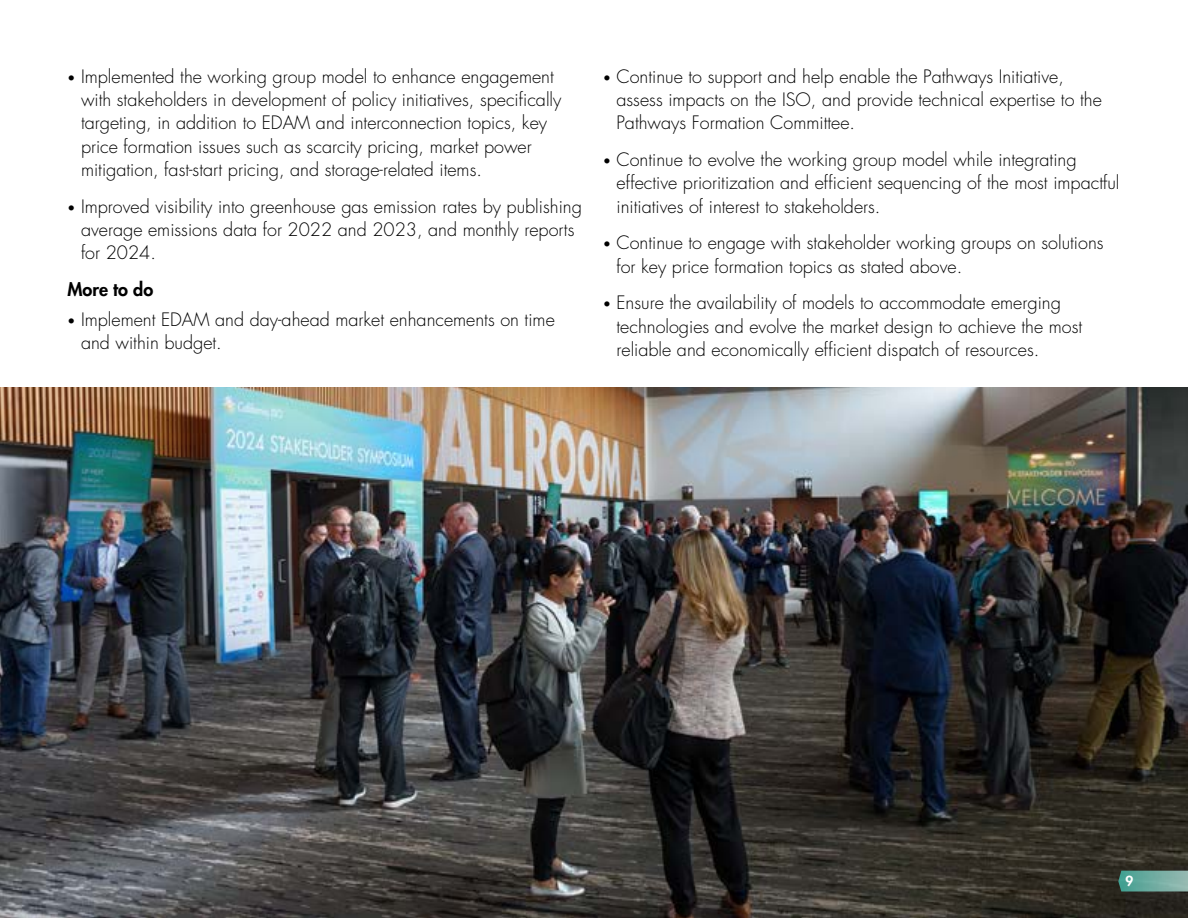
<style>
.page{position:relative;width:1188px;height:918px;background:#fff}
.page>*{position:absolute;margin:0;border:0;box-sizing:border-box;transform-origin:0 0}
.t1{font:300 18px/23.2px "Futura Std";color:#000}
.t2{font:800 18px "Futura Std";color:#000}
.t3{font:800 13.5px "Futura Std";color:#fff}
.s1{font-weight:500;font-size:13.5px}
</style>
<div class="page">
<img style="left:0;top:388px;width:1188px;height:530px">
<svg style="left:1118px;top:871px;width:70px;height:21px"></svg>
<p class="t1" style="left:81px;top:65px;width:482px;text-indent:-14px"><span class="s1">•</span> Implemented the working group model to enhance engagement with stakeholders in development of policy initiatives, specifically targeting, in addition to EDAM and interconnection topics, key price formation issues such as scarcity pricing, market power mitigation, fast-start pricing, and storage-related items.</p>
<p class="t1" style="left:81px;top:195px;width:502px;text-indent:-14px"><span class="s1">•</span> Improved visibility into greenhouse gas emission rates by publishing average emissions data for 2022 and 2023, and monthly reports for 2024.</p>
<p class="t2" style="left:68px;top:278px;width:87px">More to do</p>
<p class="t1" style="left:81px;top:308px;width:475px;text-indent:-14px"><span class="s1">•</span> Implement EDAM and day-ahead market enhancements on time and within budget.</p>
<p class="t1" style="left:616px;top:65px;width:487px;text-indent:-14px"><span class="s1">•</span> Continue to support and help enable the Pathways Initiative, assess impacts on the ISO, and provide technical expertise to the<br>Pathways Formation Committee.</p>
<p class="t1" style="left:616px;top:149px;width:505px;text-indent:-14px"><span class="s1">•</span> Continue to evolve the working group model while integrating effective prioritization and efficient sequencing of the most impactful initiatives of interest to stakeholders.</p>
<p class="t1" style="left:616px;top:232px;width:489px;text-indent:-14px"><span class="s1">•</span> Continue to engage with stakeholder working groups on solutions for key price formation topics as stated above.</p>
<p class="t1" style="left:616px;top:292px;width:467px;text-indent:-14px"><span class="s1">•</span> Ensure the availability of models to accommodate emerging technologies and evolve the market design to achieve the most reliable and economically efficient dispatch of resources.</p>
<p class="t3" style="left:1125px;top:872px;width:9px">9</p>
</div>
